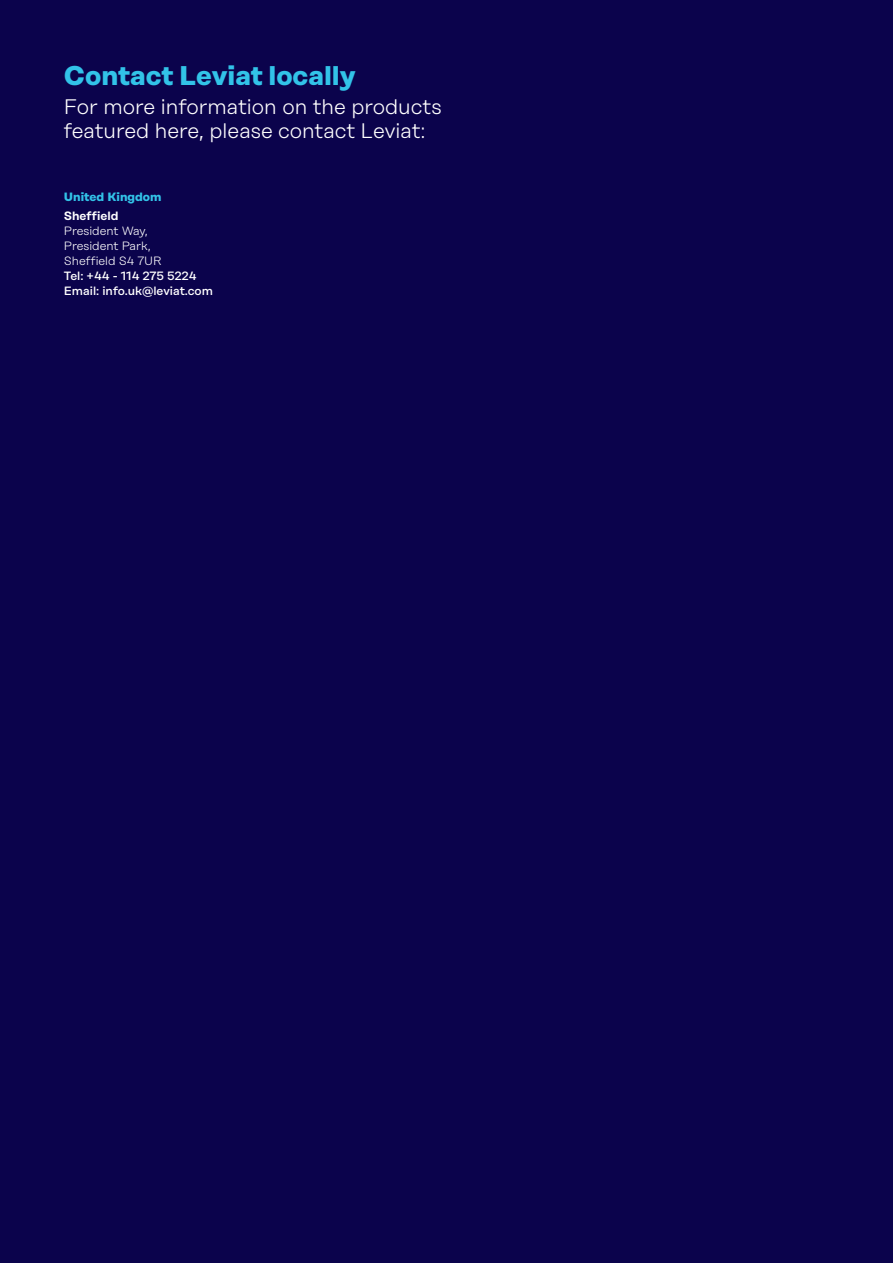
<style>
.page{position:relative;width:893px;height:1263px;background:#0b034c}
.page>*{position:absolute;margin:0;border:0;box-sizing:border-box;transform-origin:0 0}
.t1{font:700 27px "Rational Display";color:#32c3e8}
.t2{font:300 21px/24px "Rational Display";color:#fff}
.t3{font:500 12px/15px "Rational Display";color:#fff}
.Land{font:700 12px "Rational Display";color:#32c3e8}
.Leviat{font:600 12px "Rational Display";color:#fff}
.s1{font-weight:300}
</style>
<div class="page">
<p class="t1" style="left:64px;top:60px;width:293px">Contact Leviat locally</p>
<p class="t2" style="left:64px;top:94px;width:379px">For more information on the products featured here, please contact Leviat:</p>
<p class="Land" style="left:64px;top:189px;width:99px">United Kingdom</p>
<p class="Leviat" style="left:64px;top:209px;width:56px">Sheffield</p>
<p class="t3" style="left:64px;top:223px;width:151px"><span class="s1">President Way,<br>President Park,<br>Sheffield S4 7UR<br></span>Tel: +44 - 114 275 5224<br>Email: info.uk@leviat.com</p>
</div>
